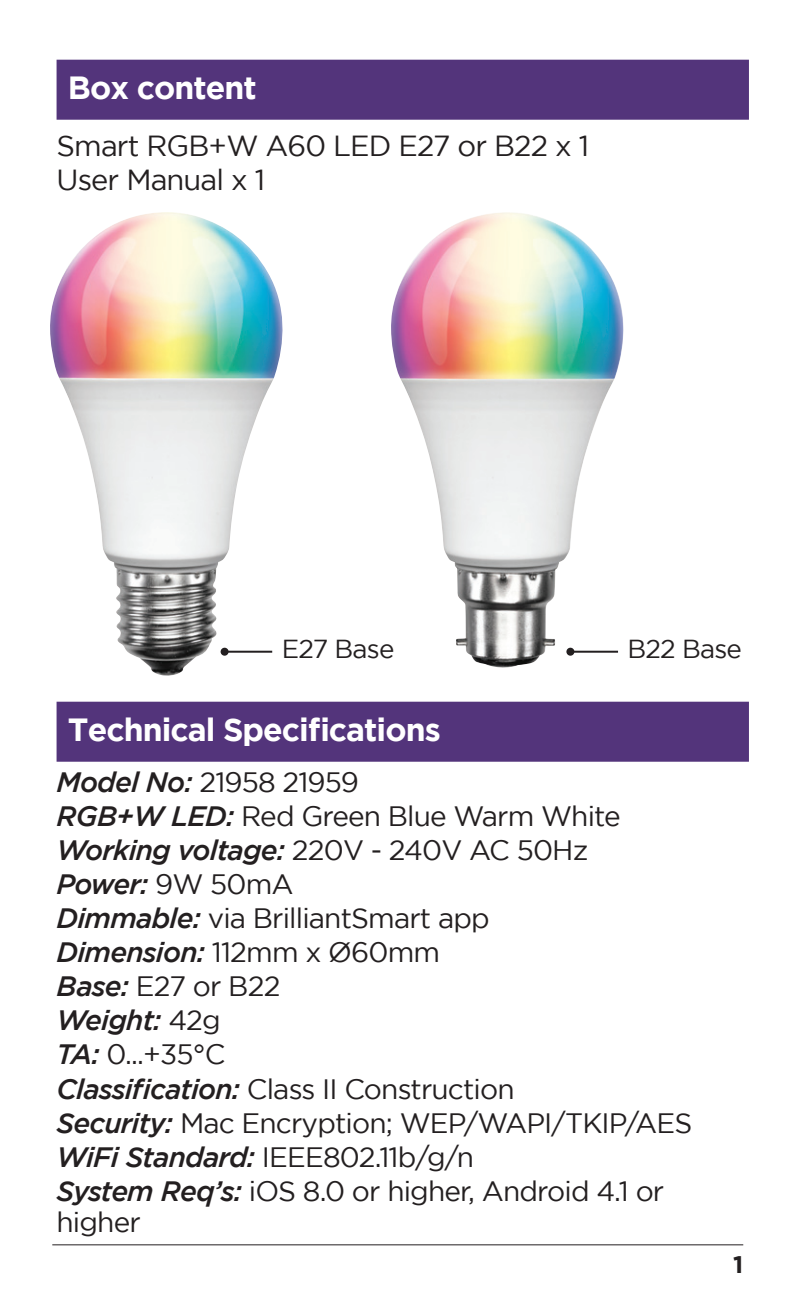
<style>
.page{position:relative;width:796px;height:1305px;background:#fff}
.page>*{position:absolute;margin:0;border:0;box-sizing:border-box;transform-origin:0 0}
.main_head{font:700 32px "Gotham";letter-spacing:-.03em;color:#fff}
.body{font:28.8px "Gotham";letter-spacing:-.03em;color:#231f20}
.body-2{font:28px/31.2px "Gotham";letter-spacing:-.03em;color:#231f20}
.body-3{font:italic 500 28px "Gotham";letter-spacing:-.03em;color:#231f20}
.body-4{font:26px "Gotham";letter-spacing:-.03em;color:#231f20}
.t1{font:700 24px "Gotham";color:#231f20}
.s1{font-weight:500;font-style:italic}
.s2{font-weight:400;font-style:normal}
</style>
<div class="page">
<div style="left:57px;top:60px;width:691px;height:60px;background:#53347b"></div>
<div style="left:57px;top:701px;width:691px;height:60px;background:#53347b"></div>
<img style="left:50px;top:212px;width:233px;height:464px">
<img style="left:391px;top:212px;width:233px;height:456px">
<hr style="left:52px;top:1244px;width:690px;height:1px;background:#231f20">
<p class="main_head" style="left:68px;top:70px;width:190px">Box content</p>
<p class="body" style="left:57px;top:130px;width:533px">Smart RGB+W A60 LED E27 or B22 x 1</p>
<p class="body" style="left:57px;top:164px;width:210px">User Manual x 1</p>
<p class="body-4" style="left:281px;top:634px;width:114px">E27 Base</p>
<p class="body-4" style="left:627px;top:634px;width:116px">B22 Base</p>
<p class="main_head" style="left:68px;top:711px;width:374px">Technical Specifications</p>
<p class="body-2" style="left:57px;top:766px;width:304px"><span class="s1">Model No:</span> 21958 21959</p>
<p class="body-2" style="left:57px;top:800px;width:565px"><span class="s1">RGB+W LED:</span> Red Green Blue Warm White</p>
<p class="body-3" style="left:57px;top:834px;width:533px">Working voltage: <span class="s2">220V - 240V AC 50Hz</span></p>
<p class="body-3" style="left:57px;top:868px;width:238px">Power: <span class="s2">9W 50mA</span></p>
<p class="body-2" style="left:57px;top:902px;width:434px"><span class="s1">Dimmable:</span> via BrilliantSmart app</p>
<p class="body-2" style="left:57px;top:936px;width:385px"><span class="s1">Dimension:</span> 112mm x Ø60mm</p>
<p class="body-2" style="left:57px;top:970px;width:225px"><span class="s1">Base:</span> E27 or B22</p>
<p class="body-3" style="left:57px;top:1004px;width:166px">Weight: <span class="s2">42g</span></p>
<p class="body-2" style="left:57px;top:1038px;width:170px"><span class="s1">TA:</span> 0...+35°C</p>
<p class="body-2" style="left:57px;top:1072px;width:459px"><span class="s1">Classification:</span> Class II Construction</p>
<p class="body-2" style="left:57px;top:1106px;width:637px"><span class="s1">Security:</span> Mac Encryption; WEP/WAPI/TKIP/AES</p>
<p class="body-2" style="left:57px;top:1140px;width:419px"><span class="s1">WiFi Standard:</span> IEEE802.11b/g/n</p>
<p class="body-2" style="left:57px;top:1174px;width:609px"><span class="s1">System Req’s:</span> iOS 8.0 or higher, Android 4.1 or higher</p>
<p class="t1" style="left:732px;top:1250px;width:12px">1</p>
</div>
